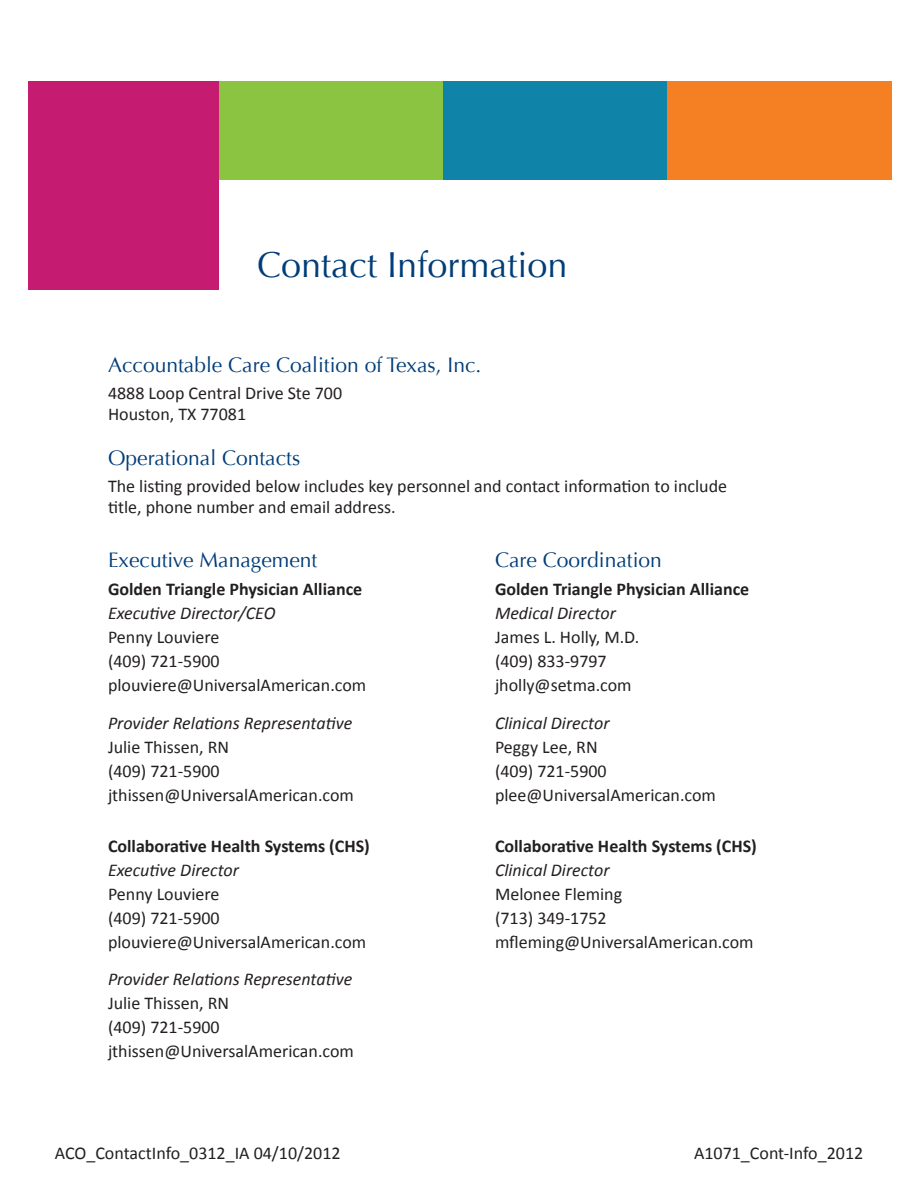
<style>
.page{position:relative;width:918px;height:1188px;background:#fff}
.page>*{position:absolute;margin:0;border:0;box-sizing:border-box;transform-origin:0 0}
.t1{font:36px "Optima";color:#003d78}
.t2{font:21px "Optima";color:#003d78}
.t3{font:18px/24px "Calibri";color:#231f20}
.t4{font:italic 18px "Calibri";color:#231f20}
.t5{font:700 18px "Calibri";color:#231f20}
</style>
<div class="page">
<div style="left:218px;top:82px;width:225px;height:98px;background:#8bc440"></div>
<div style="left:443px;top:82px;width:224px;height:98px;background:#0f83a8"></div>
<div style="left:667px;top:82px;width:225px;height:98px;background:#f58024"></div>
<div style="left:28px;top:82px;width:190px;height:208px;background:#c51b71"></div>
<h1 class="t1" style="left:257px;top:244px;width:312px">Contact Information</h1>
<p class="t2" style="left:108px;top:352px;width:375px">Accountable Care Coalition of Texas, Inc.</p>
<p class="t3" style="left:108px;top:383px;width:236px;line-height:21px">4888 Loop Central Drive Ste 700<br>Houston, TX 77081</p>
<p class="t2" style="left:108px;top:445px;width:194px">Operational Contacts</p>
<p class="t3" style="left:108px;top:476px;width:621px;line-height:21px">The listing provided below includes key personnel and contact information to include title, phone number and email address.</p>
<p class="t2" style="left:108px;top:548px;width:211px">Executive Management</p>
<p class="t5" style="left:108px;top:578px;width:256px">Golden Triangle Physician Alliance</p>
<p class="t4" style="left:108px;top:601px;width:169px">Executive Director/CEO</p>
<p class="t3" style="left:108px;top:625px;width:260px">Penny Louviere<br>(409) 721-5900 plouviere@UniversalAmerican.com</p>
<p class="t4" style="left:108px;top:711px;width:246px">Provider Relations Representative</p>
<p class="t3" style="left:108px;top:735px;width:247px">Julie Thissen, RN<br>(409) 721-5900 jthissen@UniversalAmerican.com</p>
<p class="t5" style="left:108px;top:834px;width:263px">Collaborative Health Systems (CHS)</p>
<p class="t4" style="left:108px;top:858px;width:132px">Executive Director</p>
<p class="t3" style="left:108px;top:882px;width:260px">Penny Louviere<br>(409) 721-5900 plouviere@UniversalAmerican.com</p>
<p class="t4" style="left:108px;top:967px;width:246px">Provider Relations Representative</p>
<p class="t3" style="left:108px;top:991px;width:247px">Julie Thissen, RN<br>(409) 721-5900 jthissen@UniversalAmerican.com</p>
<p class="t2" style="left:495px;top:548px;width:168px">Care Coordination</p>
<p class="t5" style="left:495px;top:578px;width:256px">Golden Triangle Physician Alliance</p>
<p class="t4" style="left:495px;top:601px;width:122px">Medical Director</p>
<p class="t3" style="left:495px;top:625px;width:146px">James L. Holly, M.D. (409) 833-9797 jholly@setma.com</p>
<p class="t4" style="left:495px;top:711px;width:116px">Clinical Director</p>
<p class="t3" style="left:495px;top:735px;width:222px">Peggy Lee, RN<br>(409) 721-5900 plee@UniversalAmerican.com</p>
<p class="t5" style="left:495px;top:834px;width:263px">Collaborative Health Systems (CHS)</p>
<p class="t4" style="left:495px;top:858px;width:116px">Clinical Director</p>
<p class="t3" style="left:495px;top:882px;width:260px">Melonee Fleming<br>(713) 349-1752 mfleming@UniversalAmerican.com</p>
<p class="t3" style="left:55px;top:1141px;width:287px">ACO_ContactInfo_0312_IA 04/10/2012</p>
<p class="t3" style="left:694px;top:1141px;width:171px">A1071_Cont-Info_2012</p>
</div>
